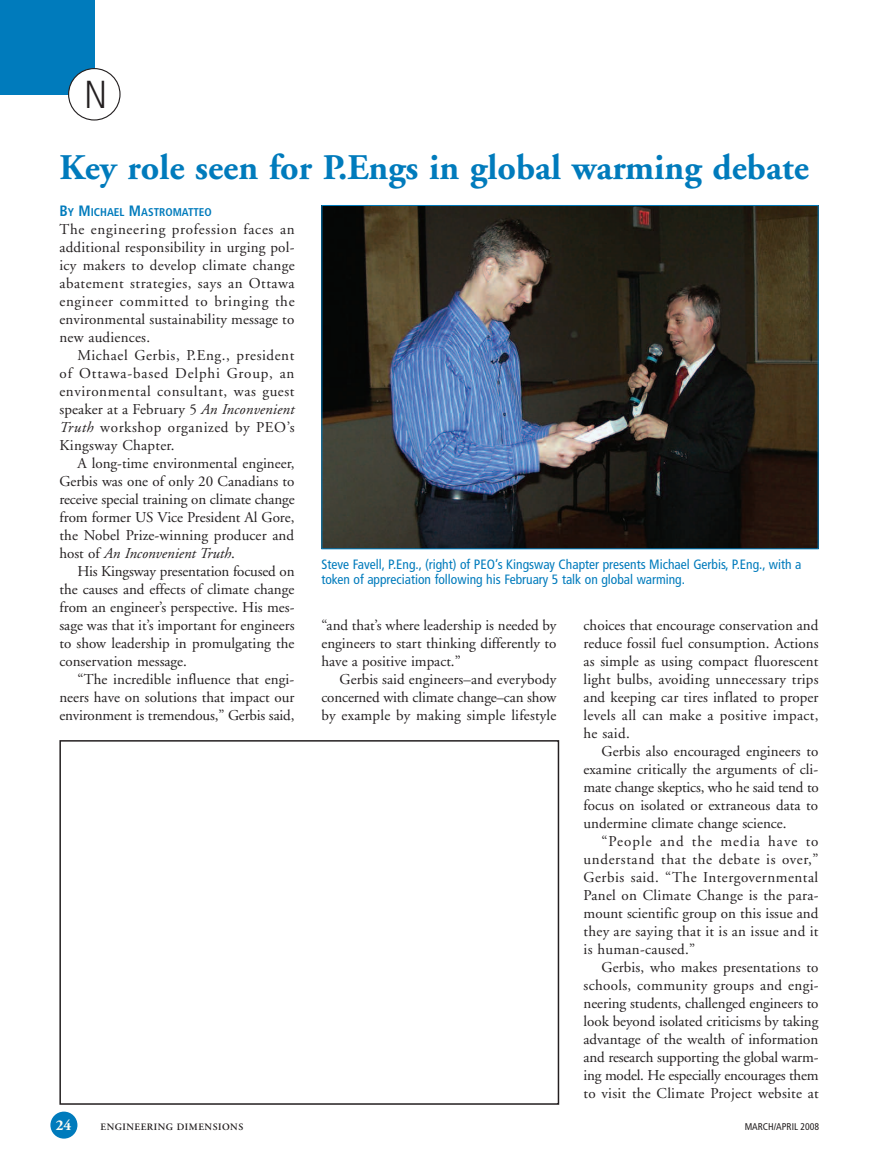
<style>
.page{position:relative;width:878px;height:1175px;background:#fff}
.page>*{position:absolute;margin:0;border:0;box-sizing:border-box;transform-origin:0 0}
.t1{font:300 condensed 39px "Frutiger";color:#231f20}
.t2{font:700 36px "Adobe Garamond";color:#007bbc}
.t3{font:15px/18px "Adobe Garamond";letter-spacing:.005em;color:#231f20;text-align:justify}
.t4{font:700 15px "Adobe Garamond";color:#fffef4}
.t5{font:condensed 13.5px/15px "Frutiger";color:#007bbc}
.t6{font:700 condensed 11.25px "Frutiger";color:#007bbc}
.t7{font:600 9.75px "Adobe Garamond";letter-spacing:.05em;color:#231f20}
.t8{font:condensed 9.75px "Frutiger";color:#231f20}
.s1{font-size:15px}
.s2{font-style:italic}
</style>
<div class="page">
<div style="left:50px;top:1111px;width:27px;height:27px;background:#007bbc;border-radius:50%"></div>
<div style="left:0;top:0;width:94px;height:94px;background:#007bbc"></div>
<svg style="left:68px;top:68px;width:52px;height:52px"></svg>
<img style="left:323px;top:207px;width:493px;height:340px">
<div style="left:59px;top:740px;width:500px;height:364px;border:2px solid #231f20"></div>
<h1 class="t1" style="left:84px;top:79px;width:25px">N</h1>
<h2 class="t2" style="left:59px;top:153px;width:750px">Key role seen for P.Engs in global warming debate</h2>
<p class="t6" style="left:59px;top:208px;width:154px"><span class="s1">B</span>Y <span class="s1">M</span>ICHAEL <span class="s1">M</span>ASTROMATTEO</p>
<p class="t3" style="left:59px;top:222px;width:237px">The engineering profession faces an additional responsibility in urging pol&shy;icy makers to develop climate change abatement strategies, says an Ottawa engineer committed to bringing the environmental sustainability message to new audiences.</p>
<p class="t3" style="left:59px;top:348px;width:237px;text-indent:18px">Michael Gerbis, P.Eng., president of Ottawa-based Delphi Group, an environmental consultant, was guest speaker at a February 5 <span class="s2">An Inconvenient Truth</span> workshop organized by PEO’s Kingsway Chapter.</p>
<p class="t3" style="left:59px;top:456px;width:237px;text-indent:18px">A long-time environmental engineer, Gerbis was one of only 20 Canadians to receive special training on climate change from former US Vice President Al Gore, the Nobel Prize-winning producer and host of <span class="s2">An Inconvenient Truth</span>.</p>
<p class="t3" style="left:59px;top:564px;width:236px;text-indent:18px">His Kingsway presentation focused on the causes and effects of climate change from an engineer’s perspective. His mes&shy;sage was that it’s important for engineers to show leadership in promulgating the conservation message.</p>
<p class="t3" style="left:59px;top:672px;width:236px;text-indent:18px">“The incredible influence that engi&shy;neers have on solutions that impact our environment is tremendous,” Gerbis said,</p>
<p class="t5" style="left:321px;top:558px;width:481px">Steve Favell, P.Eng., (right) of PEO’s Kingsway Chapter presents Michael Gerbis, P.Eng., with a token of appreciation following his February 5 talk on global warming.</p>
<p class="t3" style="left:321px;top:618px;width:236px">“and that’s where leadership is needed by engineers to start thinking differently to have a positive impact.”</p>
<p class="t3" style="left:321px;top:672px;width:236px;text-indent:18px">Gerbis said engineers–and everybody concerned with climate change–can show by example by making simple lifestyle</p>
<p class="t3" style="left:583px;top:618px;width:236px">choices that encourage conservation and reduce fossil fuel consumption. Actions as simple as using compact fluorescent light bulbs, avoiding unnecessary trips and keeping car tires inflated to proper levels all can make a positive impact, he said.</p>
<p class="t3" style="left:583px;top:744px;width:237px;text-indent:18px">Gerbis also encouraged engineers to examine critically the arguments of cli&shy;mate change skeptics, who he said tend to focus on isolated or extraneous data to undermine climate change science.</p>
<p class="t3" style="left:583px;top:834px;width:237px;text-indent:18px">“People and the media have to understand that the debate is over,” Gerbis said. “The Intergovernmental Panel on Climate Change is the para&shy;mount scientific group on this issue and they are saying that it is an issue and it is human-caused.”</p>
<p class="t3" style="left:583px;top:960px;width:237px;text-indent:18px">Gerbis, who makes presentations to schools, community groups and engi&shy;neering students, challenged engineers to look beyond isolated criticisms by taking advantage of the wealth of information and research supporting the global warm&shy;ing model. He especially encourages them to visit the Climate Project website at</p>
<p class="t4" style="left:56px;top:1118px;width:17px">24</p>
<p class="t7" style="left:100px;top:1122px;width:144px">ENGINEERING DIMENSIONS</p>
<p class="t8" style="left:744px;top:1122px;width:76px">MARCH/APRIL 2008</p>
</div>
